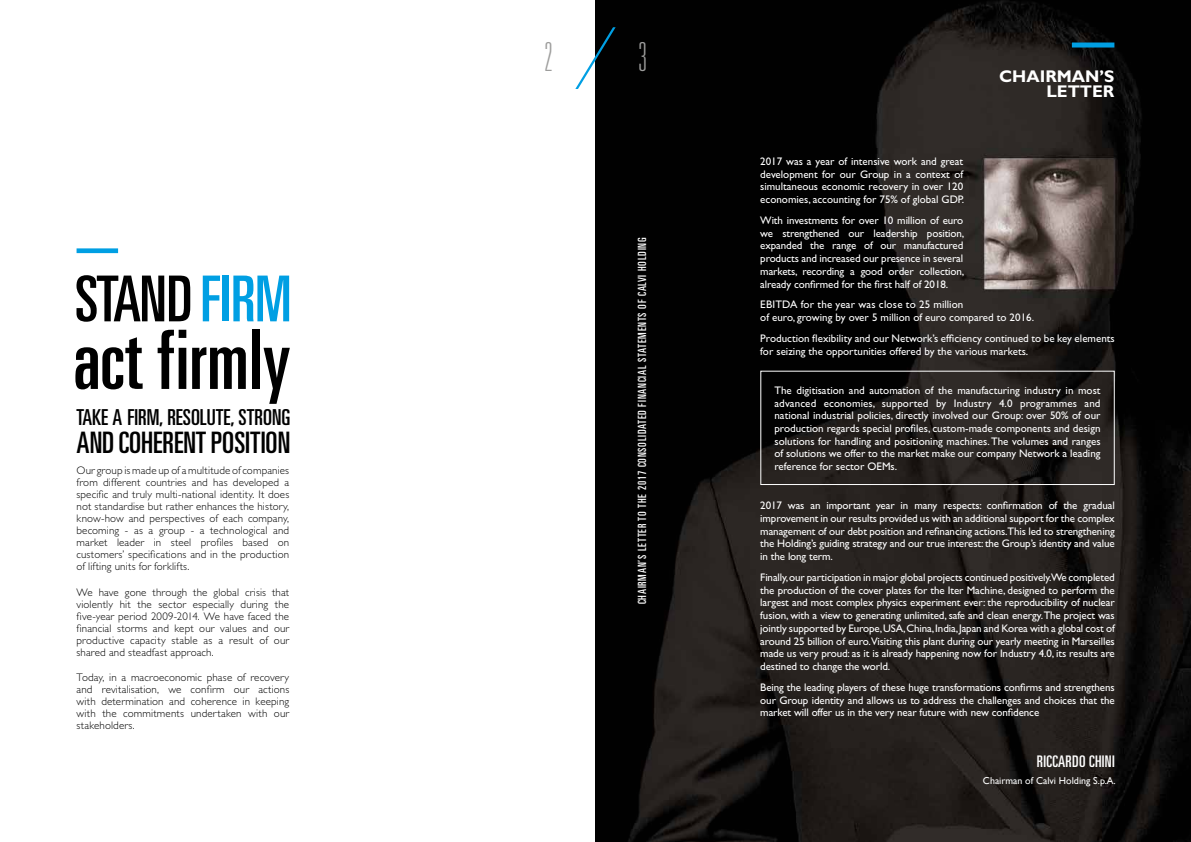
<style>
.page{position:relative;width:1191px;height:842px;background:#fff}
.page>*{position:absolute;margin:0;border:0;box-sizing:border-box;transform-origin:0 0}
.t1{font:ultra-condensed 82px "Univers LT Std";color:#000}
.t2{font:ultra-condensed 63.4px "Univers LT Std";letter-spacing:-.01em;color:#000}
.t3{font:100 ultra-condensed 40px "Univers LT Std";color:#9d9d9c}
.t4{font:ultra-condensed 29.6px "Univers LT Std";color:#000}
.t5{font:ultra-condensed 22px "Univers LT Std";color:#000}
.t6{font:700 17px/15px "Gill Sans Std";color:#fff;text-align:right}
.t7{font:ultra-condensed 16px "Univers LT Std";letter-spacing:.02em;color:#fff}
.t8{font:ultra-condensed 11.4px "Univers LT Std";letter-spacing:.07em;color:#fff}
.t9{font:11px/12.7px "Gill Sans Std";color:#fff;text-align:justify}
.t10{font:300 11px/12px "Gill Sans Std";letter-spacing:.015em;color:#000;text-align:justify}
.t11{font:10px "Gill Sans";color:#fff}
.s1{color:#009fe3}
</style>
<div class="page">
<img style="left:595px;top:0;width:596px;height:842px">
<div style="left:760px;top:371px;width:354px;height:114px;border:1px solid #fff"></div>
<div style="left:77px;top:248px;width:41px;height:5px;background:#009fe3"></div>
<div style="left:1071px;top:43px;width:43px;height:5px;background:#009fe3"></div>
<svg style="left:575px;top:27px;width:40px;height:62px"></svg>
<h2 class="t2" style="left:75px;top:263px;width:218px">STAND <span class="s1">FIRM</span></h2>
<h1 class="t1" style="left:73px;top:313px;width:218px">act firmly</h1>
<h3 class="t5" style="left:77px;top:405px;width:215px">TAKE A FIRM, RESOLUTE, STRONG</h3>
<h3 class="t4" style="left:77px;top:426px;width:215px">AND COHERENT POSITION</h3>
<p class="t10" style="left:77px;top:465px;width:214px">Our group is made up of a multitude of companies from different countries and has developed a specific and truly multi-national identity. It does not standardise but rather enhances the history, know-how and perspectives of each company, becoming - as a group - a technological and market leader in steel profiles based on customers’ specifications and in the production of lifting units for forklifts.</p>
<p class="t10" style="left:77px;top:586px;width:214px">We have gone through the global crisis that violently hit the sector especially during the five-year period 2009-2014. We have faced the financial storms and kept our values and our productive capacity stable as a result of our shared and steadfast approach.</p>
<p class="t10" style="left:77px;top:671px;width:214px">Today, in a macroeconomic phase of recovery and revitalisation, we confirm our actions with determination and coherence in keeping with the commitments undertaken with our stakeholders.</p>
<h3 class="t3" style="left:544px;top:37px;width:10px">2</h3>
<h3 class="t3" style="left:638px;top:37px;width:10px">3</h3>
<p class="t8" style="left:635px;top:604px;width:368px;rotate:-90deg">CHAIRMAN’S LETTER TO THE 2017 CONSOLIDATED FINANCIAL STATEMENTS OF CALVI HOLDING</p>
<h3 class="t6" style="left:999px;top:69px;width:117px">CHAIRMAN’S<br>LETTER</h3>
<p class="t9" style="left:760px;top:155px;width:205px">2017 was a year of intensive work and great development for our Group in a context of simultaneous economic recovery in over 120 economies, accounting for 75% of global GDP.</p>
<p class="t9" style="left:760px;top:214px;width:206px">With investments for over 10 million of euro we strengthened our leadership position, expanded the range of our manufactured products and increased our presence in several markets, recording a good order collection, already confirmed for the first half of 2018.</p>
<p class="t9" style="left:760px;top:298px;width:275px">EBITDA for the year was close to 25 million<br>of euro, growing by over 5 million of euro compared to 2016.</p>
<p class="t9" style="left:760px;top:332px;width:356px">Production flexibility and our Network’s efficiency continued to be key elements for seizing the opportunities offered by the various markets.</p>
<p class="t9" style="left:774px;top:384px;width:328px">The digitisation and automation of the manufacturing industry in most advanced economies, supported by Industry 4.0 programmes and national industrial policies, directly involved our Group: over 50% of our production regards special profiles, custom-made components and design solutions for handling and positioning machines. The volumes and ranges of solutions we offer to the market make our company Network a leading reference for sector OEMs.</p>
<p class="t9" style="left:760px;top:499px;width:356px">2017 was an important year in many respects: confirmation of the gradual improvement in our results provided us with an additional support for the complex management of our debt position and refinancing actions.This led to strengthening the Holding’s guiding strategy and our true interest: the Group’s identity and value in the long term.</p>
<p class="t9" style="left:760px;top:571px;width:356px">Finally, our participation in major global projects continued positively.We completed the production of the cover plates for the Iter Machine, designed to perform the largest and most complex physics experiment ever: the reproducibility of nuclear fusion, with a view to generating unlimited, safe and clean energy.The project was jointly supported by Europe, USA, China, India, Japan and Korea with a global cost of around 25 billion of euro.Visiting this plant during our yearly meeting in Marseilles made us very proud: as it is already happening now for Industry 4.0, its results are destined to change the world.</p>
<p class="t9" style="left:760px;top:681px;width:356px">Being the leading players of these huge transformations confirms and strengthens our Group identity and allows us to address the challenges and choices that the market will offer us in the very near future with new confidence</p>
<h3 class="t7" style="left:1037px;top:752px;width:79px">RICCARDO CHINI</h3>
<p class="t11" style="left:983px;top:775px;width:134px">Chairman of Calvi Holding S.p.A.</p>
</div>
